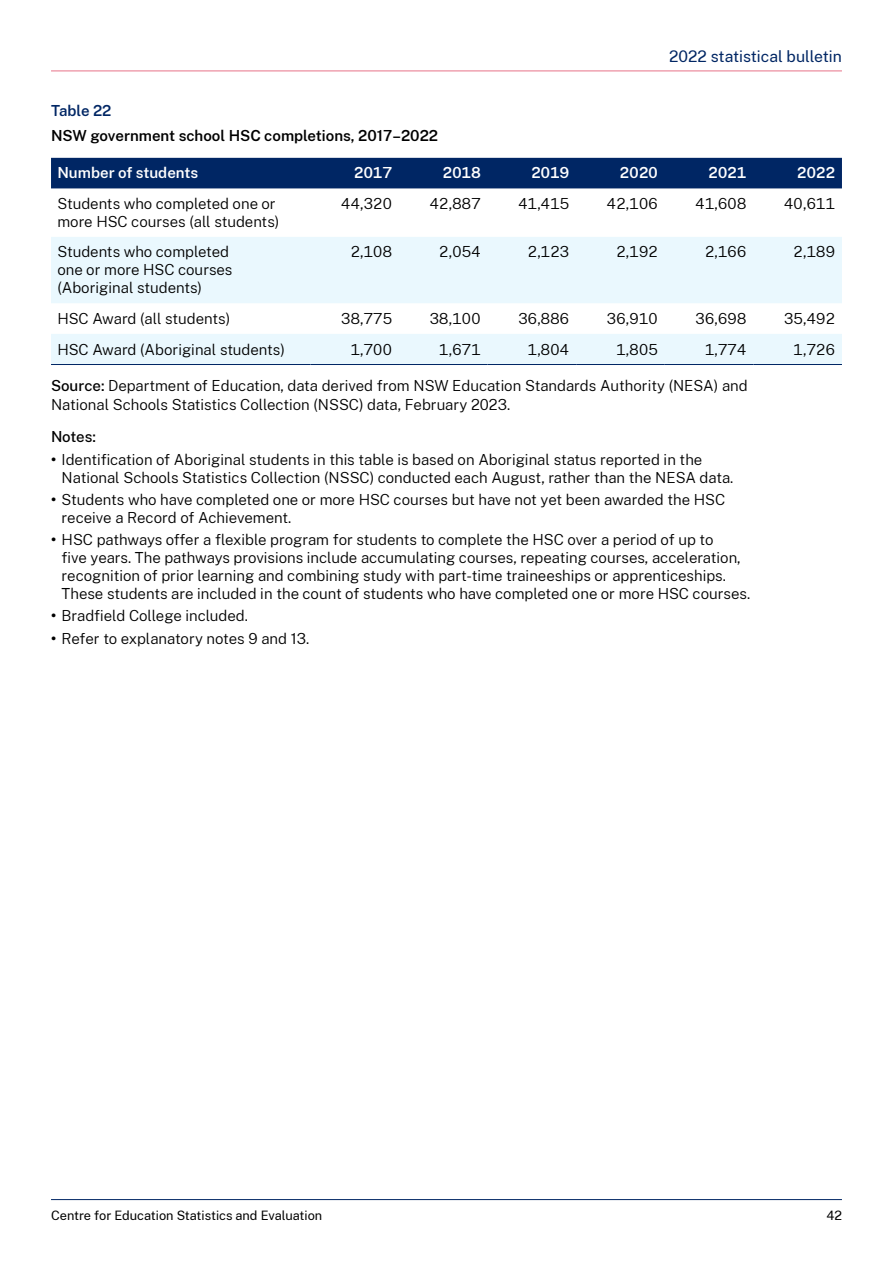
<style>
.page{position:relative;width:893px;height:1263px;background:#fff}
.page>*{position:absolute;margin:0;border:0;box-sizing:border-box;transform-origin:0 0}
.t1{font:15.75px "Public Sans";color:#002664}
.Notes{font:300 15px/18px "Public Sans";color:#000}
.Table_text_-_left_align{font:300 15px/18px "Public Sans";color:#000}
.Table_text_-_right_align{font:300 15px "Public Sans";color:#000}
.Table_description{font:600 15px "Public Sans";color:#000}
.Table_headings___white_right_align{font:600 15px "Public Sans";color:#fff}
.Table_headings___white_left_align{font:600 15px "Public Sans";color:#fff}
.Table_title{font:600 15px "Public Sans";color:#002664}
.Notes_heading{font:500 15px "Public Sans";letter-spacing:-.01em;color:#000}
.t2{font:12.75px "Public Sans";color:#000}
.s1{font-weight:500}
.s2{font-weight:700}
</style>
<div class="page">
<hr style="left:51px;top:71px;width:791px;height:1px;background:#e77289">
<hr style="left:51px;top:1199px;width:791px;height:1px;background:#002664">
<div style="left:51px;top:158px;width:791px;height:30px;background:#002664"></div>
<svg style="left:51px;top:237px;width:791px;height:127px;fill:#eaf8fe"></svg>
<hr style="left:51px;top:364px;width:259px;height:1px;background:#002664">
<hr style="left:310px;top:364px;width:89px;height:1px;background:#002664">
<hr style="left:399px;top:364px;width:89px;height:1px;background:#002664">
<hr style="left:488px;top:364px;width:88px;height:1px;background:#002664">
<hr style="left:576px;top:364px;width:89px;height:1px;background:#002664">
<hr style="left:665px;top:364px;width:88px;height:1px;background:#002664">
<hr style="left:753px;top:364px;width:89px;height:1px;background:#002664">
<p class="t1" style="left:669px;top:45px;width:174px">2022 statistical bulletin</p>
<p class="Table_title" style="left:51px;top:100px;width:62px">Table 22</p>
<p class="Table_description" style="left:51px;top:125px;width:389px">NSW government school HSC completions, 2017–2022</p>
<p class="Table_headings___white_left_align" style="left:57px;top:162px;width:142px">Number of students</p>
<p class="Table_headings___white_right_align" style="left:354px;top:162px;width:41px">2017</p>
<p class="Table_headings___white_right_align" style="left:442px;top:162px;width:41px">2018</p>
<p class="Table_headings___white_right_align" style="left:531px;top:162px;width:41px">2019</p>
<p class="Table_headings___white_right_align" style="left:619px;top:162px;width:41px">2020</p>
<p class="Table_headings___white_right_align" style="left:708px;top:162px;width:41px">2021</p>
<p class="Table_headings___white_right_align" style="left:796px;top:162px;width:41px">2022</p>
<p class="Table_text_-_left_align" style="left:57px;top:194px;width:223px">Students who completed one or more HSC courses (all students)</p>
<p class="Table_text_-_right_align" style="left:340px;top:193px;width:54px">44,320</p>
<p class="Table_text_-_right_align" style="left:429px;top:193px;width:54px">42,887</p>
<p class="Table_text_-_right_align" style="left:518px;top:193px;width:54px">41,415</p>
<p class="Table_text_-_right_align" style="left:606px;top:193px;width:54px">42,106</p>
<p class="Table_text_-_right_align" style="left:695px;top:193px;width:54px">41,608</p>
<p class="Table_text_-_right_align" style="left:783px;top:193px;width:54px">40,611</p>
<p class="Table_text_-_left_align" style="left:57px;top:242px;width:177px">Students who completed one or more HSC courses (Aboriginal students)</p>
<p class="Table_text_-_right_align" style="left:350px;top:242px;width:44px">2,108</p>
<p class="Table_text_-_right_align" style="left:439px;top:242px;width:44px">2,054</p>
<p class="Table_text_-_right_align" style="left:527px;top:242px;width:44px">2,123</p>
<p class="Table_text_-_right_align" style="left:616px;top:242px;width:44px">2,192</p>
<p class="Table_text_-_right_align" style="left:704px;top:242px;width:44px">2,166</p>
<p class="Table_text_-_right_align" style="left:793px;top:242px;width:44px">2,189</p>
<p class="Table_text_-_left_align" style="left:57px;top:309px;width:174px">HSC Award (all students)</p>
<p class="Table_text_-_right_align" style="left:340px;top:308px;width:54px">38,775</p>
<p class="Table_text_-_right_align" style="left:429px;top:308px;width:54px">38,100</p>
<p class="Table_text_-_right_align" style="left:518px;top:308px;width:54px">36,886</p>
<p class="Table_text_-_right_align" style="left:606px;top:308px;width:54px">36,910</p>
<p class="Table_text_-_right_align" style="left:695px;top:308px;width:54px">36,698</p>
<p class="Table_text_-_right_align" style="left:783px;top:308px;width:54px">35,492</p>
<p class="Table_text_-_left_align" style="left:57px;top:339px;width:229px">HSC Award (Aboriginal students)</p>
<p class="Table_text_-_right_align" style="left:350px;top:339px;width:44px">1,700</p>
<p class="Table_text_-_right_align" style="left:439px;top:339px;width:44px">1,671</p>
<p class="Table_text_-_right_align" style="left:527px;top:339px;width:44px">1,804</p>
<p class="Table_text_-_right_align" style="left:616px;top:339px;width:44px">1,805</p>
<p class="Table_text_-_right_align" style="left:704px;top:339px;width:44px">1,774</p>
<p class="Table_text_-_right_align" style="left:793px;top:339px;width:44px">1,726</p>
<p class="Notes" style="left:51px;top:375px;width:698px;line-height:19.5px"><span class="s1">Source:</span> Department of Education, data derived from NSW Education Standards Authority (NESA) and<br>National Schools Statistics Collection (NSSC) data, February 2023.</p>
<p class="Notes_heading" style="left:51px;top:426px;width:46px">Notes:</p>
<p class="Notes" style="left:62px;top:449px;width:673px;text-indent:-11px"><span class="s2">•</span> Identification of Aboriginal students in this table is based on Aboriginal status reported in the<br>National Schools Statistics Collection (NSSC) conducted each August, rather than the NESA data.</p>
<p class="Notes" style="left:62px;top:490px;width:665px;text-indent:-11px"><span class="s2">•</span> Students who have completed one or more HSC courses but have not yet been awarded the HSC receive a Record of Achievement.</p>
<p class="Notes" style="left:62px;top:530px;width:690px;text-indent:-11px"><span class="s2">•</span> HSC pathways offer a flexible program for students to complete the HSC over a period of up to<br>five years. The pathways provisions include accumulating courses, repeating courses, acceleration, recognition of prior learning and combining study with part-time traineeships or apprenticeships.<br>These students are included in the count of students who have completed one or more HSC courses.</p>
<p class="Notes" style="left:51px;top:606px;width:199px"><span class="s2">•</span> Bradfield College included.</p>
<p class="Notes" style="left:51px;top:628px;width:260px"><span class="s2">•</span> Refer to explanatory notes 9 and 13.</p>
<p class="t2" style="left:51px;top:1207px;width:273px">Centre for Education Statistics and Evaluation</p>
<p class="t2" style="left:826px;top:1207px;width:17px">42</p>
</div>
